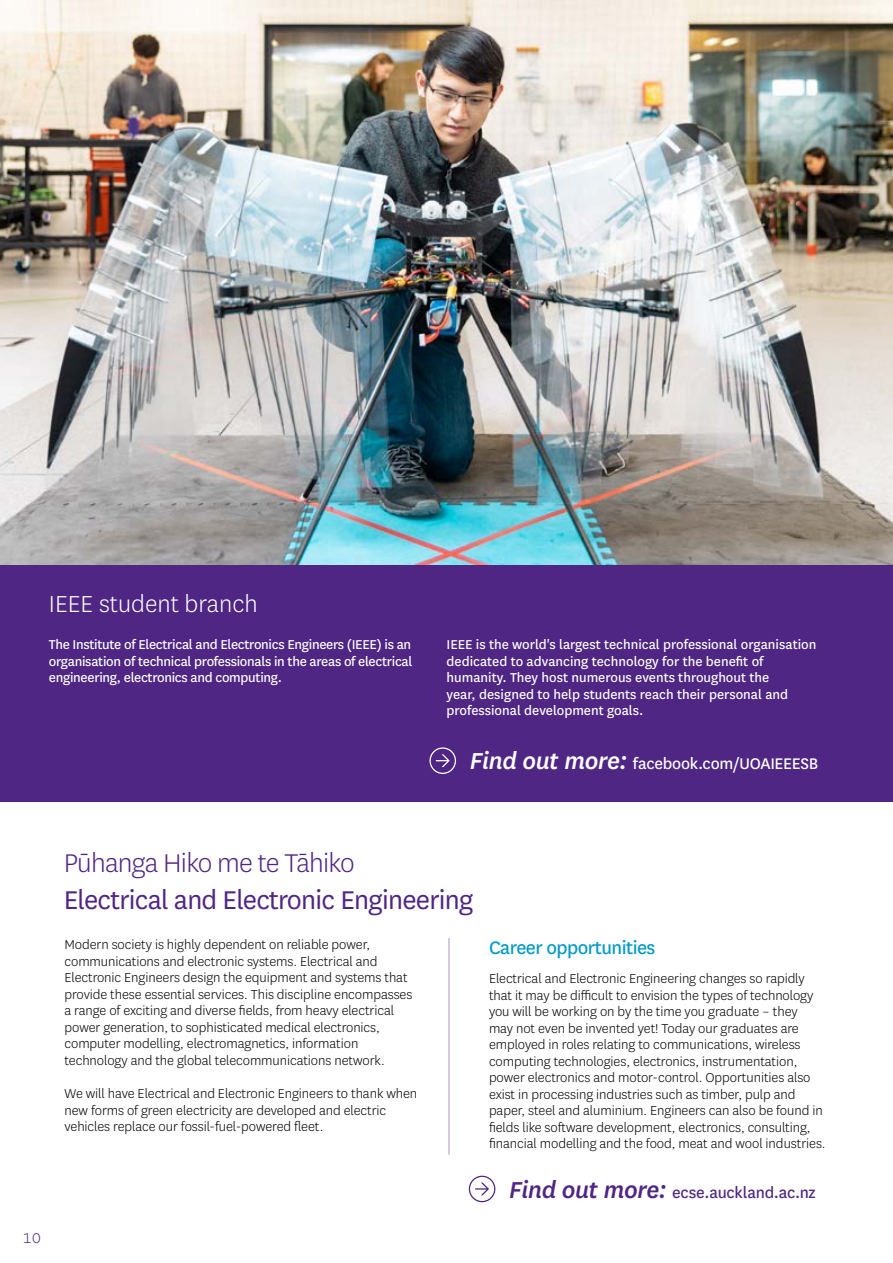
<style>
.page{position:relative;width:893px;height:1263px;background:#fff}
.page>*{position:absolute;margin:0;border:0;box-sizing:border-box;transform-origin:0 0}
.t1{font:30px "National";letter-spacing:-.025em;color:#4f2683}
.t2{font:300 30px "National";letter-spacing:-.025em;color:#4f2683}
.t3{font:300 27px "National";color:#fff}
.t4{font:21px "National";letter-spacing:-.025em;color:#009ac7}
.t5{font:18px "National";letter-spacing:-.015em;color:#fff}
.t6{font:18px "National";letter-spacing:-.015em;color:#4f2683}
.t7{font:300 16.5px "National";color:#4f2683}
.t8{font:300 15px/16.5px "National";letter-spacing:-.005em;color:#000}
.t9{font:15px/16.5px "National";color:#fff}
.s1{font-weight:500;font-style:italic;font-size:27px}
</style>
<div class="page">
<img style="left:0;top:0;width:893px;height:565px">
<hr style="left:449px;top:938px;width:1px;height:216px;background:#4f2683">
<div style="left:469px;top:1176px;width:26px;height:26px;border:1px solid #4f2683;border-radius:50%"></div>
<svg style="left:475px;top:1182px;width:14px;height:13px"></svg>
<div style="left:0;top:565px;width:893px;height:236px;background:#4f2683"></div>
<div style="left:429px;top:747px;width:27px;height:27px;border:1px solid #fff;border-radius:50%"></div>
<svg style="left:436px;top:754px;width:14px;height:13px"></svg>
<h2 class="t3" style="left:49px;top:587px;width:210px">IEEE student branch</h2>
<p class="t9" style="left:49px;top:635px;width:365px;text-align:justify">The Institute of Electrical and Electronics Engineers (IEEE) is an organisation of technical professionals in the areas of electrical engineering, electronics and computing.</p>
<p class="t9" style="left:446px;top:635px;width:371px">IEEE is the world's largest technical professional organisation dedicated to advancing technology for the benefit of humanity. They host numerous events throughout the<br>year, designed to help students reach their personal and professional development goals.</p>
<p class="t5" style="left:470px;top:752px;width:350px"><span class="s1">Find out more:</span> facebook.com/UOAIEEESB</p>
<p class="t7" style="left:22px;top:1227px;width:20px">10</p>
<h1 class="t2" style="left:64px;top:844px;width:293px">Pūhanga Hiko me te Tāhiko</h1>
<h1 class="t1" style="left:64px;top:880px;width:411px">Electrical and Electronic Engineering</h1>
<p class="t8" style="left:64px;top:936px;width:349px">Modern society is highly dependent on reliable power, communications and electronic systems. Electrical and Electronic Engineers design the equipment and systems that provide these essential services. This discipline encompasses a range of exciting and diverse fields, from heavy electrical power generation, to sophisticated medical electronics, computer modelling, electromagnetics, information technology and the global telecommunications network.</p>
<p class="t8" style="left:64px;top:1085px;width:354px">We will have Electrical and Electronic Engineers to thank when new forms of green electricity are developed and electric vehicles replace our fossil-fuel-powered fleet.</p>
<h3 class="t4" style="left:489px;top:933px;width:168px">Career opportunities</h3>
<p class="t8" style="left:489px;top:970px;width:338px">Electrical and Electronic Engineering changes so rapidly that it may be difficult to envision the types of technology you will be working on by the time you graduate – they<br>may not even be invented yet! Today our graduates are employed in roles relating to communications, wireless computing technologies, electronics, instrumentation, power electronics and motor-control. Opportunities also exist in processing industries such as timber, pulp and paper, steel and aluminium. Engineers can also be found in fields like software development, electronics, consulting, financial modelling and the food, meat and wool industries.</p>
<p class="t6" style="left:509px;top:1180px;width:308px"><span class="s1">Find out more:</span> ecse.auckland.ac.nz</p>
</div>
